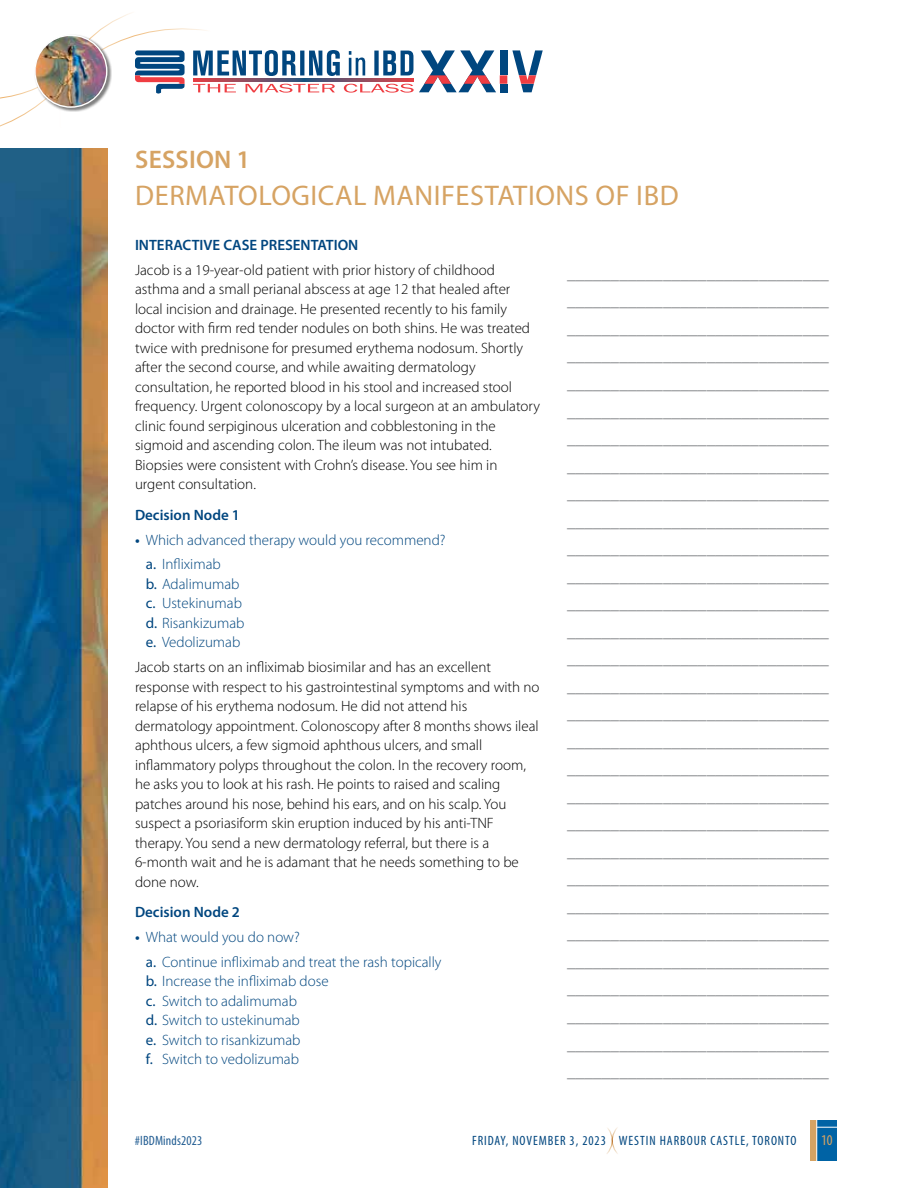
<style>
.page{position:relative;width:918px;height:1188px;background:#fff}
.page>*{position:absolute;margin:0;border:0;box-sizing:border-box;transform-origin:0 0}
.t1{font:28.5px "Myriad Pro";letter-spacing:.02em;color:#d6a363}
.t2{font:600 25.5px "Myriad Pro";letter-spacing:.01em;color:#d6a363}
.t3{font:300 18px/27.5px "Myriad Pro";color:#808285;text-align:justify}
.t4{font:300 15px/19.5px "Myriad Pro";color:#000}
.t5{font:300 15px/19.5px "Myriad Pro";color:#00467f}
.t6{font:600 15px "Myriad Pro";color:#00467f}
.t7{font:condensed 15px "Myriad Pro";color:#d6a363}
.t8{font:condensed 13.5px "Myriad Pro";letter-spacing:.07em;color:#00467f}
.t9{font:condensed 13.5px "Myriad Pro";letter-spacing:.01em;color:#225d92}
.s1{font-weight:600}
.s2{font-weight:400}
</style>
<div class="page">
<svg style="left:0;top:13px;width:543px;height:114px"></svg>
<div style="left:34px;top:35px;width:78px;height:77px;background:#000;opacity:.5"></div>
<img style="left:35px;top:35px;width:72px;height:72px;border-radius:36px">
<div style="left:34px;top:35px;width:73px;height:73px;border:1px solid #fff;border-radius:50%"></div>
<svg style="left:606px;top:1127px;width:12px;height:27px"></svg>
<div style="left:817px;top:1120px;width:20px;height:41px;background:#0063a5"></div>
<div style="left:810px;top:1120px;width:7px;height:41px;background:#d6a363"></div>
<hr style="left:816px;top:1120px;width:1px;height:41px;background:#fff">
<svg style="left:817px;top:1127px;width:20px;height:1px"></svg>
<img style="left:0;top:149px;width:108px;height:1039px">
<h2 class="t2" style="left:135px;top:145px;width:116px">SESSION 1</h2>
<h1 class="t1" style="left:135px;top:179px;width:545px">DERMATOLOGICAL MANIFESTATIONS OF IBD</h1>
<p class="t6" style="left:135px;top:237px;width:225px">INTERACTIVE CASE PRESENTATION</p>
<p class="t4" style="left:135px;top:260px;width:407px">Jacob is a 19-year-old patient with prior history of childhood asthma and a small perianal abscess at age 12 that healed after local incision and drainage. He presented recently to his family doctor with firm red tender nodules on both shins. He was treated twice with prednisone for presumed erythema nodosum. Shortly after the second course, and while awaiting dermatology consultation, he reported blood in his stool and increased stool frequency. Urgent colonoscopy by a local surgeon at an ambulatory clinic found serpiginous ulceration and cobblestoning in the sigmoid and ascending colon. The ileum was not intubated.<br>Biopsies were consistent with Crohn’s disease. You see him in urgent consultation.</p>
<p class="t6" style="left:135px;top:506px;width:106px">Decision Node 1</p>
<p class="t5" style="left:146px;top:527px;width:301px;line-height:24.9px;text-indent:-11px"><span class="s1">•</span> Which advanced therapy would you recommend? <span class="s2">a.</span> Infliximab</p>
<p class="t5" style="left:146px;top:574px;width:100px"><span class="s2">b.</span> Adalimumab <span class="s2">c.</span> Ustekinumab <span class="s2">d.</span> Risankizumab <span class="s2">e.</span> Vedolizumab</p>
<p class="t4" style="left:135px;top:658px;width:406px">Jacob starts on an infliximab biosimilar and has an excellent response with respect to his gastrointestinal symptoms and with no relapse of his erythema nodosum. He did not attend his dermatology appointment. Colonoscopy after 8 months shows ileal aphthous ulcers, a few sigmoid aphthous ulcers, and small inflammatory polyps throughout the colon. In the recovery room, he asks you to look at his rash. He points to raised and scaling patches around his nose, behind his ears, and on his scalp. You suspect a psoriasiform skin eruption induced by his anti-TNF therapy. You send a new dermatology referral, but there is a 6-month wait and he is adamant that he needs something to be done now.</p>
<p class="t6" style="left:135px;top:904px;width:106px">Decision Node 2</p>
<p class="t5" style="left:146px;top:925px;width:297px;line-height:24.9px;text-indent:-11px"><span class="s1">•</span> What would you do now?<br><span class="s2">a.</span> Continue infliximab and treat the rash topically</p>
<p class="t5" style="left:146px;top:972px;width:184px"><span class="s2">b.</span> Increase the infliximab dose <span class="s2">c.</span> Switch to adalimumab<br><span class="s2">d.</span> Switch to ustekinumab<br><span class="s2">e.</span> Switch to risankizumab<br><span class="s2">f.</span> Switch to vedolizumab</p>
<p class="t3" style="left:567px;top:259px;width:263px">______________________________ ______________________________ ______________________________ ______________________________ ______________________________ ______________________________ ______________________________ ______________________________ ______________________________ ______________________________ ______________________________ ______________________________ ______________________________ ______________________________ ______________________________ ______________________________ ______________________________ ______________________________ ______________________________ ______________________________ ______________________________ ______________________________ ______________________________ ______________________________ ______________________________ ______________________________ ______________________________ ______________________________ ______________________________ ______________________________</p>
<p class="t9" style="left:135px;top:1133px;width:69px">#IBDMinds2023</p>
<p class="t8" style="left:472px;top:1132px;width:326px">FRIDAY, NOVEMBER 3, 2023 WESTIN HARBOUR CASTLE, TORONTO</p>
<p class="t7" style="left:821px;top:1131px;width:13px">120</p>
</div>
